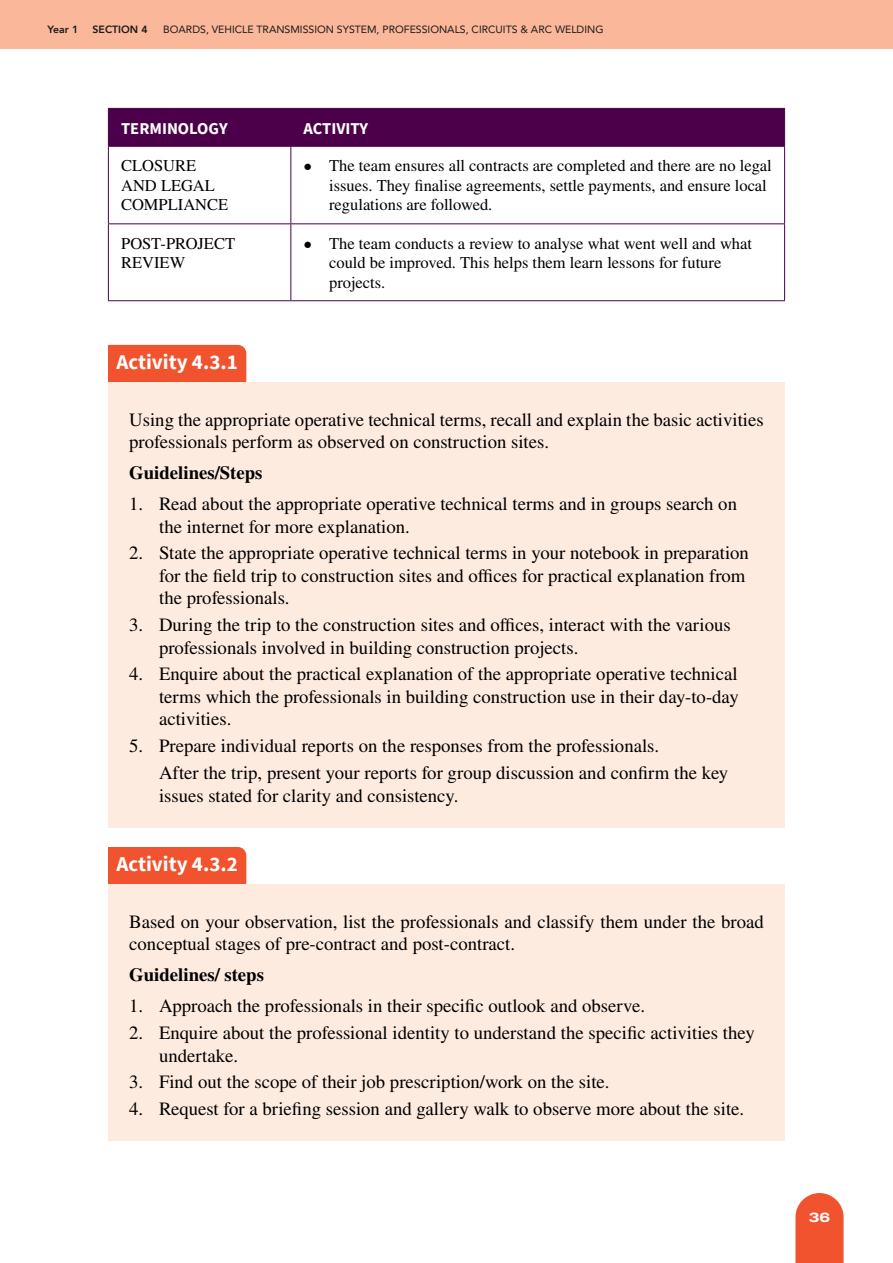
<style>
.page{position:relative;width:893px;height:1263px;background:#fff}
.page>*{position:absolute;margin:0;border:0;box-sizing:border-box;transform-origin:0 0}
.t1{font:700 21px "Source Sans Pro";color:#fff}
.t2{font:18.75px/22.5px "STIX General";color:#000}
.t3{font:700 18.75px "STIX General";color:#000}
.t4{font:16.5px/19.5px "STIX General";color:#000}
.t5{font:700 16.5px "Source Sans Pro";color:#fff}
.t6{font:800 13.5px "Archivo Expanded";color:#fff}
.t7{font:10.5px "Avenir";color:#1a1a1a}
.t8{font:800 10.5px "Avenir";color:#1a1a1a}
</style>
<div class="page">
<div style="left:0;top:0;width:893px;height:49px;background:#fab79a"></div>
<svg style="left:795px;top:1193px;width:49px;height:70px;background:#f16240"></svg>
<div style="left:108px;top:345px;width:138px;height:37px;background:#f0532d"></div>
<div style="left:108px;top:382px;width:677px;height:92px;background:#feebe0"></div>
<div style="left:108px;top:466px;width:677px;height:93px;background:#feebe0"></div>
<div style="left:108px;top:516px;width:677px;height:114px;background:#feebe0"></div>
<div style="left:108px;top:587px;width:677px;height:93px;background:#feebe0"></div>
<div style="left:108px;top:637px;width:677px;height:114px;background:#feebe0"></div>
<div style="left:108px;top:735px;width:677px;height:92px;background:#feebe0"></div>
<div style="left:108px;top:847px;width:138px;height:37px;background:#f0532d"></div>
<div style="left:108px;top:884px;width:677px;height:92px;background:#feebe0"></div>
<div style="left:108px;top:968px;width:677px;height:70px;background:#feebe0"></div>
<div style="left:108px;top:995px;width:677px;height:92px;background:#feebe0"></div>
<div style="left:108px;top:1071px;width:677px;height:70px;background:#feebe0"></div>
<div style="left:109px;top:109px;width:675px;height:37px;background:#4c0049"></div>
<hr style="left:290px;top:109px;width:1px;height:37px;background:#4c0049">
<hr style="left:290px;top:147px;width:1px;height:76px;background:#4c0049">
<hr style="left:108px;top:223px;width:183px;height:1px;background:#4c0049">
<hr style="left:291px;top:223px;width:494px;height:1px;background:#4c0049">
<hr style="left:290px;top:224px;width:1px;height:76px;background:#4c0049">
<hr style="left:108px;top:147px;width:1px;height:76px;background:#4c0049">
<hr style="left:784px;top:147px;width:1px;height:76px;background:#4c0049">
<hr style="left:108px;top:224px;width:1px;height:76px;background:#4c0049">
<hr style="left:784px;top:224px;width:1px;height:76px;background:#4c0049">
<hr style="left:108px;top:300px;width:183px;height:1px;background:#4c0049">
<hr style="left:291px;top:300px;width:494px;height:1px;background:#4c0049">
<hr style="left:108px;top:108px;width:183px;height:1px;background:#4c0049">
<hr style="left:108px;top:109px;width:1px;height:37px;background:#4c0049">
<hr style="left:291px;top:108px;width:494px;height:1px;background:#4c0049">
<hr style="left:784px;top:109px;width:1px;height:37px;background:#4c0049">
<hr style="left:108px;top:146px;width:183px;height:1px;background:#4c0049">
<hr style="left:291px;top:146px;width:494px;height:1px;background:#4c0049">
<p class="t8" style="left:48px;top:21px;width:32px">Year 1</p>
<p class="t8" style="left:93px;top:21px;width:57px">SECTION 4</p>
<p class="t7" style="left:163px;top:21px;width:442px">BOARDS, VEHICLE TRANSMISSION SYSTEM, PROFESSIONALS, CIRCUITS &amp; ARC WELDING</p>
<p class="t5" style="left:121px;top:117px;width:108px">TERMINOLOGY</p>
<p class="t5" style="left:304px;top:117px;width:66px">ACTIVITY</p>
<p class="t4" style="left:121px;top:157px;width:108px">CLOSURE<br>AND LEGAL<br>COMPLIANCE</p>
<p class="t4" style="left:329px;top:157px;width:444px;text-indent:-26px">• The team ensures all contracts are completed and there are no legal issues. They finalise agreements, settle payments, and ensure local regulations are followed.</p>
<p class="t4" style="left:121px;top:234px;width:115px">POST-PROJECT<br>REVIEW</p>
<p class="t4" style="left:329px;top:234px;width:424px;text-indent:-26px">• The team conducts a review to analyse what went well and what could be improved. This helps them learn lessons for future projects.</p>
<p class="t1" style="left:117px;top:348px;width:123px">Activity 4.3.1</p>
<p class="t2" style="left:129px;top:409px;width:636px">Using the appropriate operative technical terms, recall and explain the basic activities professionals perform as observed on construction sites.</p>
<p class="t3" style="left:129px;top:459px;width:135px">Guidelines/Steps</p>
<p class="t2" style="left:159px;top:493px;width:579px;text-indent:-30px">1. Read about the appropriate operative technical terms and in groups search on the internet for more explanation.</p>
<p class="t2" style="left:159px;top:543px;width:591px;text-indent:-30px">2. State the appropriate operative technical terms in your notebook in preparation for the field trip to construction sites and offices for practical explanation from the professionals.</p>
<p class="t2" style="left:159px;top:614px;width:573px;text-indent:-30px">3. During the trip to the construction sites and offices, interact with the various professionals involved in building construction projects.</p>
<p class="t2" style="left:159px;top:664px;width:581px;text-align:justify;text-indent:-30px">4. Enquire about the practical explanation of the appropriate operative technical terms which the professionals in building construction use in their day-to-day activities.</p>
<p class="t2" style="left:159px;top:733px;width:571px;line-height:26.7px;text-indent:-30px">5. Prepare individual reports on the responses from the professionals.<br>After the trip, present your reports for group discussion and confirm the key</p>
<p class="t2" style="left:159px;top:785px;width:301px">issues stated for clarity and consistency.</p>
<p class="t1" style="left:117px;top:850px;width:123px">Activity 4.3.2</p>
<p class="t2" style="left:129px;top:911px;width:636px">Based on your observation, list the professionals and classify them under the broad conceptual stages of pre-contract and post-contract.</p>
<p class="t3" style="left:129px;top:961px;width:136px">Guidelines/ steps</p>
<p class="t2" style="left:129px;top:995px;width:517px">1. Approach the professionals in their specific outlook and observe.</p>
<p class="t2" style="left:159px;top:1022px;width:597px;text-indent:-30px">2. Enquire about the professional identity to understand the specific activities they undertake.</p>
<p class="t2" style="left:129px;top:1072px;width:482px">3. Find out the scope of their job prescription/work on the site.</p>
<p class="t2" style="left:129px;top:1098px;width:616px">4. Request for a briefing session and gallery walk to observe more about the site.</p>
<p class="t6" style="left:809px;top:1207px;width:23px">36</p>
</div>
